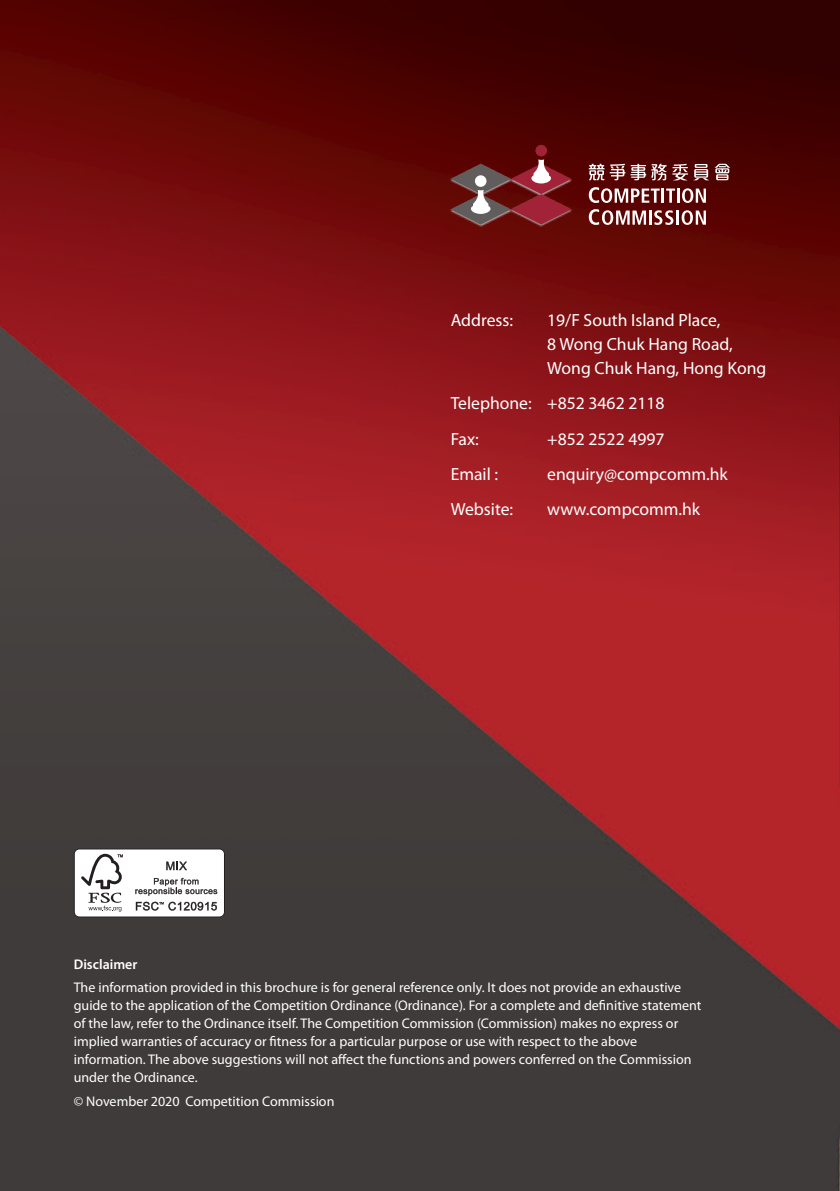
<style>
.page{position:relative;width:840px;height:1191px;background:#fff}
.page>*{position:absolute;margin:0;border:0;box-sizing:border-box;transform-origin:0 0}
.t1{font:17.6px/24px "Myriad Pro";color:#fff}
.t2{font:14px/18px "Myriad Pro";color:#fff}
.t3{font:600 14px "Myriad Pro";color:#fff}
</style>
<div class="page">
<img style="left:0;top:0;width:839px;height:1191px">
<img style="left:530px;top:214px;width:60px;height:31px">
<img style="left:530px;top:145px;width:60px;height:69px">
<img style="left:431px;top:145px;width:99px;height:100px">
<svg style="left:588px;top:209px;width:57px;height:16px"></svg>
<hr style="left:648px;top:210px;width:3px;height:15px;background:#fff">
<svg style="left:654px;top:210px;width:19px;height:15px"></svg>
<hr style="left:675px;top:210px;width:3px;height:15px;background:#fff">
<svg style="left:681px;top:210px;width:24px;height:15px"></svg>
<svg style="left:588px;top:187px;width:86px;height:16px"></svg>
<hr style="left:676px;top:188px;width:3px;height:15px;background:#fff">
<svg style="left:681px;top:188px;width:24px;height:15px"></svg>
<svg style="left:588px;top:164px;width:57px;height:16px"></svg>
<svg style="left:651px;top:164px;width:15px;height:16px"></svg>
<svg style="left:672px;top:164px;width:57px;height:16px"></svg>
<div style="left:535px;top:145px;width:11px;height:11px;background:#a22338;border-radius:50%"></div>
<svg style="left:450px;top:159px;width:121px;height:66px;background:#7c3639"></svg>
<svg style="left:74px;top:848px;width:151px;height:69px"></svg>
<p class="t1" style="left:450px;top:308px;width:64px">Address:</p>
<p class="t1" style="left:547px;top:308px;width:220px">19/F South Island Place,<br>8 Wong Chuk Hang Road,<br>Wong Chuk Hang, Hong Kong</p>
<p class="t1" style="left:450px;top:385px;width:215px;line-height:35.4px">Telephone: +852 3462 2118<br>Fax:</p>
<p class="t1" style="left:547px;top:426px;width:119px">+852 2522 4997</p>
<p class="t1" style="left:450px;top:462px;width:49px">Email :</p>
<p class="t1" style="left:547px;top:462px;width:182px">enquiry@compcomm.hk</p>
<p class="t1" style="left:450px;top:497px;width:64px">Website:</p>
<p class="t1" style="left:547px;top:497px;width:154px">www.compcomm.hk</p>
<p class="t3" style="left:74px;top:955px;width:65px">Disclaimer</p>
<p class="t2" style="left:74px;top:978px;width:628px">The information provided in this brochure is for general reference only. It does not provide an exhaustive guide to the application of the Competition Ordinance (Ordinance). For a complete and definitive statement of the law, refer to the Ordinance itself. The Competition Commission (Commission) makes no express or implied warranties of accuracy or fitness for a particular purpose or use with respect to the above information. The above suggestions will not affect the functions and powers conferred on the Commission under the Ordinance.</p>
<p class="t2" style="left:74px;top:1092px;width:262px">© November 2020 Competition Commission</p>
</div>
